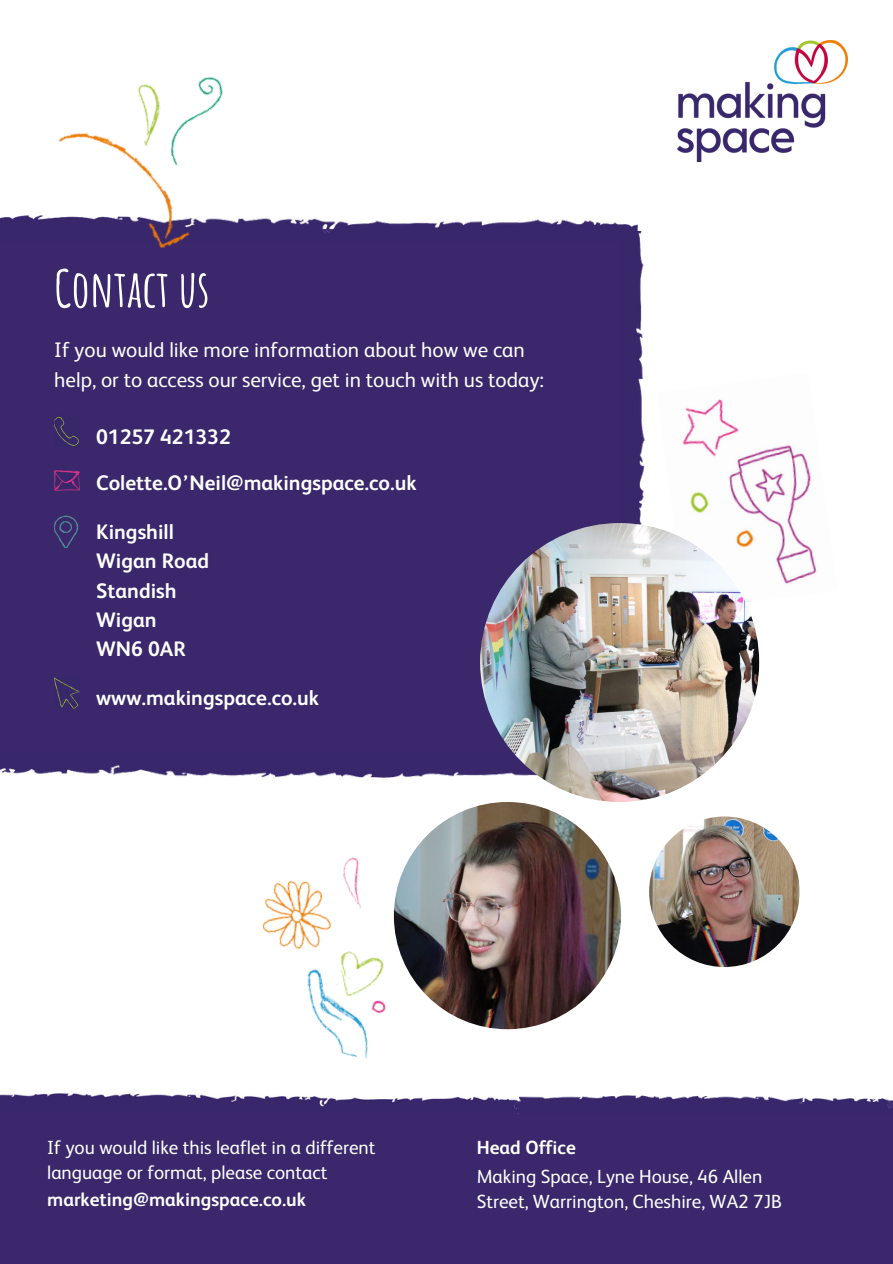
<style>
.page{position:relative;width:893px;height:1264px;background:#fff}
.page>*{position:absolute;margin:0;border:0;box-sizing:border-box;transform-origin:0 0}
.t1{font:700 50.85px "Amatic SC";color:#fff}
.t2{font:700 21px/29.2px "FS Albert";color:#fff}
.t3{font:21px/29.2px "FS Albert";color:#fff}
.t4{font:19.05px "FS Albert";color:#fff}
.t5{font:700 19.05px "FS Albert";color:#fff}
</style>
<div class="page">
<img style="left:394px;top:802px;width:227px;height:227px;border-radius:50%">
<img style="left:262px;top:857px;width:141px;height:202px">
<img style="left:649px;top:816px;width:150px;height:151px;border-radius:50%">
<div style="left:0;top:229px;width:630px;height:531px;background:#3a276c"></div>
<img style="left:0;top:215px;width:642px;height:19px">
<img style="left:0;top:753px;width:547px;height:29px">
<img style="left:621px;top:232px;width:35px;height:296px">
<img style="left:658px;top:399px;width:159px;height:204px">
<img style="left:54px;top:416px;width:25px;height:30px">
<img style="left:54px;top:470px;width:25px;height:21px">
<img style="left:677px;top:40px;width:170px;height:122px">
<div style="left:0;top:1102px;width:892px;height:161px;background:#3a276c"></div>
<img style="left:0;top:1093px;width:509px;height:14px">
<img style="left:509px;top:1095px;width:383px;height:14px">
<img style="left:54px;top:77px;width:230px;height:172px">
<img style="left:54px;top:516px;width:25px;height:31px">
<img style="left:54px;top:677px;width:25px;height:31px">
<img style="left:480px;top:523px;width:279px;height:279px;border-radius:50%">
<p class="t1" style="left:54px;top:256px;width:157px">CONTACT US</p>
<p class="t3" style="left:54px;top:337px;width:491px">If you would like more information about how we can help, or to access our service, get in touch with us today:</p>
<h2 class="t2" style="left:96px;top:424px;width:136px">01257 421332</h2>
<p class="t2" style="left:96px;top:469px;width:322px">Colette.O’Neil@makingspace.co.uk</p>
<p class="t2" style="left:96px;top:519px;width:114px">Kingshill<br>Wigan Road<br>Standish<br>Wigan<br>WN6 0AR</p>
<p class="t2" style="left:96px;top:685px;width:224px">www.makingspace.co.uk</p>
<p class="t4" style="left:47px;top:1139px;width:330px">If you would like this leaflet in a different</p>
<p class="t4" style="left:47px;top:1164px;width:281px">language or format, please contact</p>
<p class="t5" style="left:47px;top:1191px;width:260px">marketing@makingspace.co.uk</p>
<p class="t5" style="left:476px;top:1139px;width:101px">Head Office</p>
<p class="t4" style="left:476px;top:1168px;width:287px">Making Space, Lyne House, 46 Allen</p>
<p class="t4" style="left:476px;top:1193px;width:307px">Street, Warrington, Cheshire, WA2 7JB</p>
</div>
